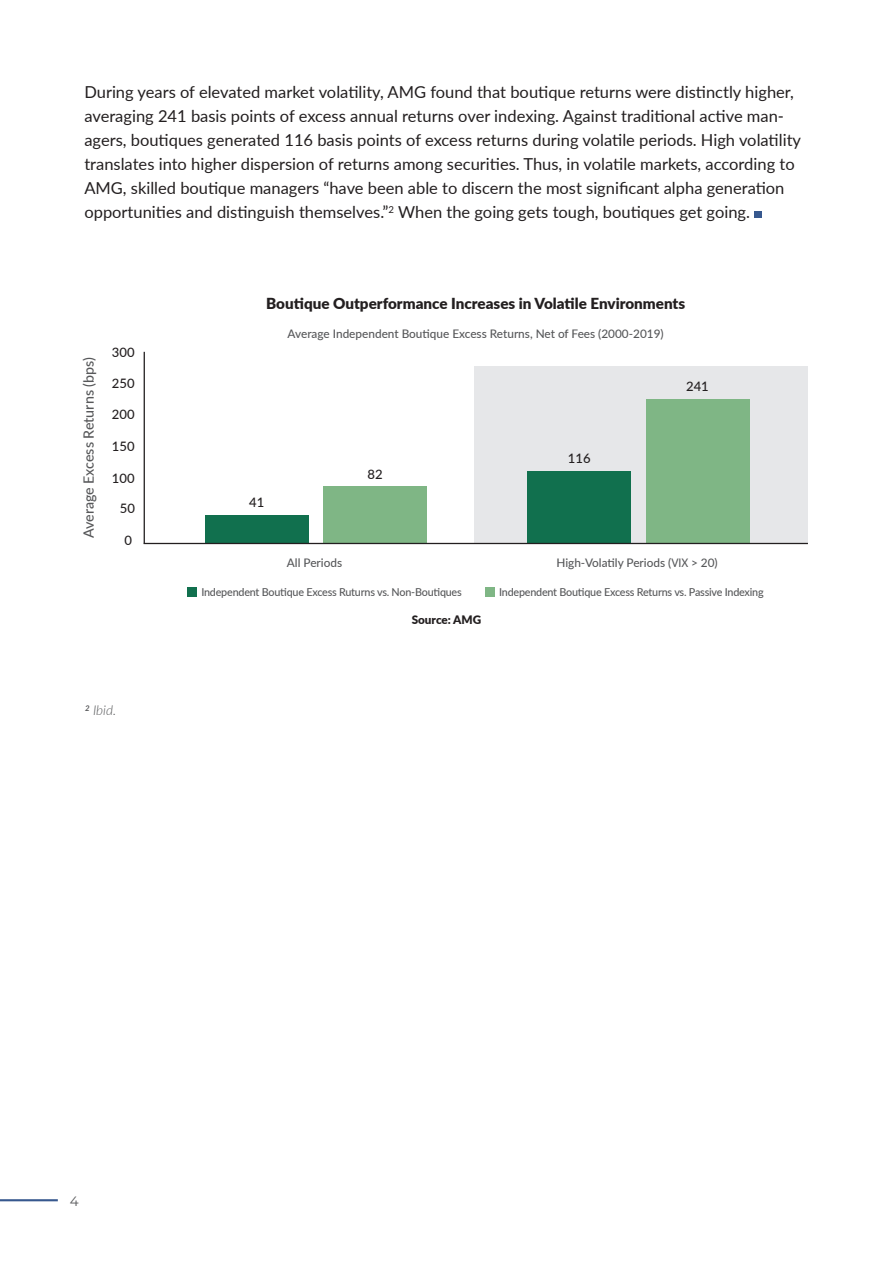
<style>
.page{position:relative;width:893px;height:1263px;background:#fff}
.page>*{position:absolute;margin:0;border:0;box-sizing:border-box;transform-origin:0 0}
.body_text{font:16.5px/24px "Lato";color:#231f20}
.body_text-2{font:900 15.15px "Lato";color:#231f20}
.body_text-3{font:500 14.25px "Lato";color:#57585a}
.body_text-4{font:italic 300 13.5px "Lato";color:#57585a}
.t1{font:13.5px "Montserrat";color:#57585a}
.body_text-5{font:500 13.05px "Lato";color:#231f20}
.body_text-6{font:500 11.85px "Lato";color:#57585a}
.body_text-7{font:900 11.7px "Lato";color:#231f20}
.body_text-8{font:500 10.95px "Lato";letter-spacing:-.02em;color:#57585a}
</style>
<div class="page">
<hr style="left:0;top:1199px;width:58px;height:2px;background:#37588e">
<div style="left:754px;top:212px;width:7px;height:6px;background:#37588e"></div>
<div style="left:474px;top:365px;width:334px;height:178px;background:#e6e7e9"></div>
<hr style="left:144px;top:352px;width:1px;height:191px;background:#231f20">
<div style="left:205px;top:515px;width:104px;height:28px;background:#11704e"></div>
<div style="left:188px;top:587px;width:9px;height:9px;background:#11704e"></div>
<div style="left:485px;top:587px;width:10px;height:9px;background:#7fb685"></div>
<div style="left:528px;top:471px;width:103px;height:72px;background:#11704e"></div>
<div style="left:323px;top:486px;width:104px;height:57px;background:#7fb685"></div>
<div style="left:646px;top:399px;width:103px;height:144px;background:#7fb685"></div>
<hr style="left:144px;top:543px;width:664px;height:1px;background:#231f20">
<p class="body_text" style="left:84px;top:80px;width:718px">During years of elevated market volatility, AMG found that boutique returns were distinctly higher, averaging 241 basis points of excess annual returns over indexing. Against traditional active man&shy;agers, boutiques generated 116 basis points of excess returns during volatile periods. High volatility translates into higher dispersion of returns among securities. Thus, in volatile markets, according to AMG, skilled boutique managers “have been able to discern the most significant alpha generation opportunities and distinguish themselves.”<sup>2</sup> When the going gets tough, boutiques get going.</p>
<p class="body_text-2" style="left:266px;top:292px;width:420px">Boutique Outperformance Increases in Volatile Environments</p>
<p class="body_text-3" style="left:78px;top:538px;width:183px;rotate:-90deg">Average Excess Returns (bps)</p>
<p class="body_text-5" style="left:112px;top:343px;width:24px">300</p>
<p class="body_text-5" style="left:112px;top:374px;width:24px">250</p>
<p class="body_text-5" style="left:112px;top:405px;width:24px">200</p>
<p class="body_text-5" style="left:112px;top:437px;width:24px">150</p>
<p class="body_text-5" style="left:112px;top:468px;width:24px">100</p>
<p class="body_text-5" style="left:120px;top:499px;width:17px">50</p>
<p class="body_text-5" style="left:124px;top:531px;width:9px">0</p>
<p class="body_text-4" style="left:85px;top:701px;width:33px"><sup>2</sup> Ibid.</p>
<p class="body_text-6" style="left:288px;top:325px;width:378px">Average Independent Boutique Excess Returns, Net of Fees (2000-2019)</p>
<p class="body_text-5" style="left:686px;top:377px;width:24px">241</p>
<p class="body_text-5" style="left:249px;top:493px;width:17px">41</p>
<p class="body_text-5" style="left:367px;top:465px;width:17px">82</p>
<p class="body_text-5" style="left:568px;top:449px;width:24px">116</p>
<p class="body_text-6" style="left:287px;top:554px;width:57px">All Periods</p>
<p class="body_text-6" style="left:556px;top:554px;width:163px">High-Volatily Periods (VIX &gt; 20)</p>
<p class="body_text-8" style="left:201px;top:584px;width:262px">Independent Boutique Excess Ruturns vs. Non-Boutiques</p>
<p class="body_text-8" style="left:499px;top:584px;width:266px">Independent Boutique Excess Returns vs. Passive Indexing</p>
<p class="body_text-7" style="left:412px;top:611px;width:71px">Source: AMG</p>
<p class="t1" style="left:70px;top:1192px;width:10px">4</p>
</div>
